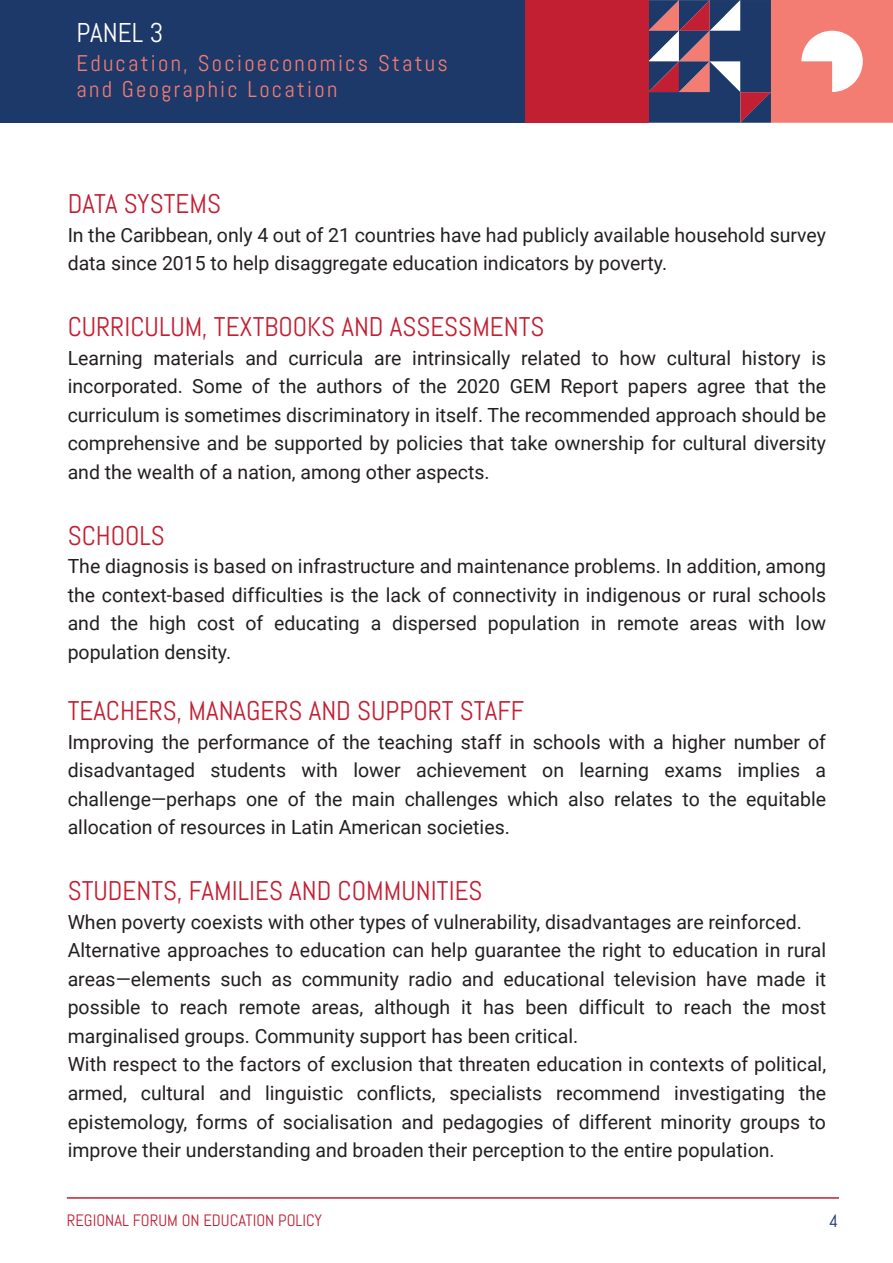
<style>
.page{position:relative;width:893px;height:1263px;background:#fff}
.page>*{position:absolute;margin:0;border:0;box-sizing:border-box;transform-origin:0 0}
.t1{font:27.15px "Abel";color:#fff}
.t2{font:27px "Abel";color:#c21f33}
.t3{font:22.65px/25.5px "Abel";letter-spacing:.1em;color:#f37c73}
.t4{font:19.5px/28.5px "Roboto";color:#231f20;text-align:justify}
.t5{font:18px "Abel";color:#1d3969}
.t6{font:16.5px "Abel";color:#c21f33}
</style>
<div class="page">
<div style="left:0;top:0;width:630px;height:123px;background:#1d3969"></div>
<svg style="left:648px;top:0;width:245px;height:123px;background:#a76f7d"></svg>
<div style="left:525px;top:0;width:123px;height:123px;background:#c21f33"></div>
<hr style="left:67px;top:1197px;width:772px;height:2px;background:#c21f33">
<h1 class="t1" style="left:76px;top:15px;width:89px">PANEL 3</h1>
<p class="t3" style="left:77px;top:51px;width:373px">Education, Socioeconomics Status and Geographic Location</p>
<h2 class="t2" style="left:68px;top:187px;width:155px">DATA SYSTEMS</h2>
<p class="t4" style="left:68px;top:220px;width:760px">In the Caribbean, only 4 out of 21 countries have had publicly available household survey data since 2015 to help disaggregate education indicators by poverty.</p>
<h2 class="t2" style="left:68px;top:310px;width:478px">CURRICULUM, TEXTBOOKS AND ASSESSMENTS</h2>
<p class="t4" style="left:68px;top:343px;width:760px">Learning materials and curricula are intrinsically related to how cultural history is incorporated. Some of the authors of the 2020 GEM Report papers agree that the curriculum is sometimes discriminatory in itself. The recommended approach should be comprehensive and be supported by policies that take ownership for cultural diversity and the wealth of a nation, among other aspects.</p>
<h2 class="t2" style="left:68px;top:518px;width:99px">SCHOOLS</h2>
<p class="t4" style="left:68px;top:551px;width:760px">The diagnosis is based on infrastructure and maintenance problems. In addition, among the context-based difficulties is the lack of connectivity in indigenous or rural schools and the high cost of educating a dispersed population in remote areas with low population density.</p>
<h2 class="t2" style="left:68px;top:694px;width:458px">TEACHERS, MANAGERS AND SUPPORT STAFF</h2>
<p class="t4" style="left:68px;top:727px;width:760px">Improving the performance of the teaching staff in schools with a higher number of disadvantaged students with lower achievement on learning exams implies a challenge—perhaps one of the main challenges which also relates to the equitable allocation of resources in Latin American societies.</p>
<h2 class="t2" style="left:68px;top:874px;width:416px">STUDENTS, FAMILIES AND COMMUNITIES</h2>
<p class="t4" style="left:68px;top:907px;width:760px;text-align:left">When poverty coexists with other types of vulnerability, disadvantages are reinforced.<br>Alternative approaches to education can help guarantee the right to education in rural areas—elements such as community radio and educational television have made it possible to reach remote areas, although it has been difficult to reach the most marginalised groups. Community support has been critical.<br>With respect to the factors of exclusion that threaten education in contexts of political, armed, cultural and linguistic conflicts, specialists recommend investigating the epistemology, forms of socialisation and pedagogies of different minority groups to improve their understanding and broaden their perception to the entire population.</p>
<p class="t6" style="left:67px;top:1209px;width:257px">REGIONAL FORUM ON EDUCATION POLICY</p>
<p class="t5" style="left:829px;top:1209px;width:11px">4</p>
</div>
